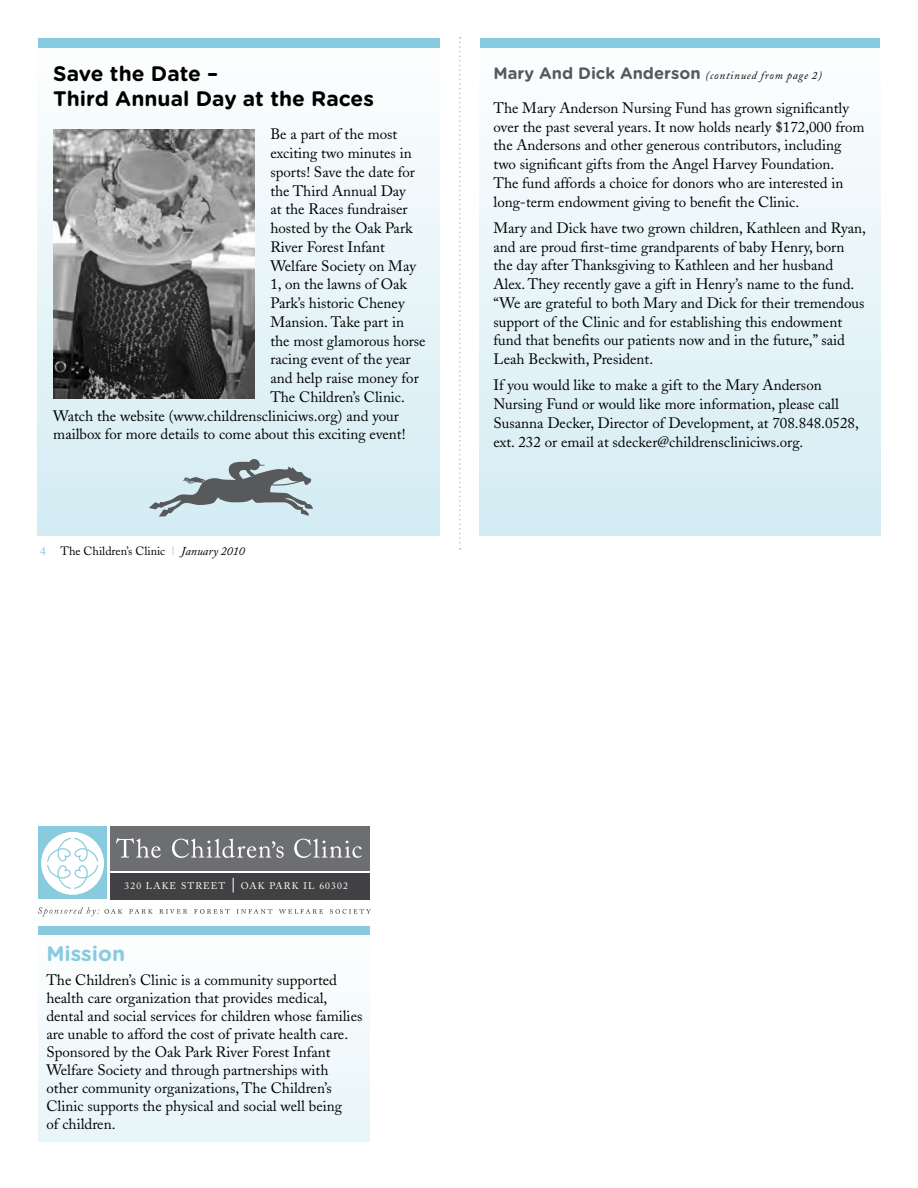
<style>
.page{position:relative;width:918px;height:1188px;background:#fff}
.page>*{position:absolute;margin:0;border:0;box-sizing:border-box;transform-origin:0 0}
.t1{font:700 21px/25.2px "Gotham Rounded";color:#000}
.t2{font:700 21px "Gotham Rounded";color:#88cbdf}
.t3{font:15px/18.8px "Adobe Caslon";color:#000}
.t4{font:12px "Adobe Caslon";color:#000}
.t5{font:italic 11.1px "Adobe Caslon";letter-spacing:.07em;color:#000}
.t6{font:9.6px "Adobe Caslon";letter-spacing:.12em;color:#fff}
.s1{color:#88cbdf}
.s2{font-style:italic}
.s3{font-family:"Gotham Rounded";font-weight:700;font-style:normal;font-size:16.5px;color:#58595b}
</style>
<div class="page">
<div style="left:38px;top:38px;width:401px;height:498px;background:linear-gradient(to bottom,#fdfefe,#d2eaf2)"></div>
<div style="left:480px;top:38px;width:400px;height:498px;background:linear-gradient(to bottom,#fefeff,#d3ecf3)"></div>
<div style="left:38px;top:38px;width:401px;height:9px;background:#88cbdf"></div>
<svg style="left:459px;top:37px;width:2px;height:513px"></svg>
<div style="left:480px;top:38px;width:399px;height:9px;background:#88cbdf"></div>
<div style="left:249px;top:459px;width:11px;height:11px;background:#58595b;border-radius:50%"></div>
<svg style="left:149px;top:461px;width:164px;height:56px;background:#a7b6bb"></svg>
<img style="left:53px;top:129px;width:201px;height:269px">
<div style="left:38px;top:927px;width:332px;height:215px;background:#f2f9fb"></div>
<div style="left:38px;top:927px;width:332px;height:8px;background:#88cbdf"></div>
<div style="left:38px;top:826px;width:69px;height:73px;background:#88cbdf"></div>
<div style="left:110px;top:826px;width:260px;height:45px;background:#6d6e71"></div>
<div style="left:110px;top:873px;width:260px;height:27px;background:#414042"></div>
<div style="left:41px;top:832px;width:63px;height:63px;background:#fff;border-radius:50%"></div>
<svg style="left:47px;top:838px;width:51px;height:51px"></svg>
<svg style="left:116px;top:838px;width:45px;height:20px"></svg>
<svg style="left:172px;top:839px;width:112px;height:19px"></svg>
<svg style="left:294px;top:839px;width:68px;height:19px"></svg>
<svg style="left:233px;top:878px;width:1px;height:15px"></svg>
<svg style="left:38px;top:907px;width:84px;height:9px"></svg>
<svg style="left:129px;top:909px;width:24px;height:5px"></svg>
<svg style="left:159px;top:909px;width:28px;height:5px"></svg>
<svg style="left:194px;top:909px;width:36px;height:5px"></svg>
<svg style="left:237px;top:909px;width:35px;height:5px"></svg>
<svg style="left:279px;top:909px;width:44px;height:5px"></svg>
<svg style="left:330px;top:909px;width:41px;height:5px"></svg>
<h1 class="t1" style="left:53px;top:60px;width:322px">Save the Date –<br>Third Annual Day at the Races</h1>
<p class="t3" style="left:270px;top:125px;width:129px">Be a part of the most</p>
<p class="t3" style="left:270px;top:144px;width:143px">exciting two minutes in</p>
<p class="t3" style="left:270px;top:163px;width:146px">sports! Save the date for</p>
<p class="t3" style="left:270px;top:181px;width:137px">the Third Annual Day</p>
<p class="t3" style="left:270px;top:200px;width:139px">at the Races fundraiser</p>
<p class="t3" style="left:270px;top:219px;width:144px">hosted by the Oak Park</p>
<p class="t3" style="left:270px;top:238px;width:116px">River Forest Infant</p>
<p class="t3" style="left:270px;top:256px;width:147px">Welfare Society on May</p>
<p class="t3" style="left:270px;top:275px;width:138px">1, on the lawns of Oak</p>
<p class="t3" style="left:270px;top:294px;width:136px">Park’s historic Cheney</p>
<p class="t3" style="left:270px;top:313px;width:135px">Mansion. Take part in</p>
<p class="t3" style="left:270px;top:331px;width:157px">the most glamorous horse</p>
<p class="t3" style="left:270px;top:350px;width:142px">racing event of the year</p>
<p class="t3" style="left:270px;top:369px;width:150px">and help raise money for</p>
<p class="t3" style="left:270px;top:388px;width:136px">The Children’s Clinic.</p>
<p class="t3" style="left:53px;top:406px;width:347px">Watch the website (www.childrenscliniciws.org) and your</p>
<p class="t3" style="left:53px;top:425px;width:354px">mailbox for more details to come about this exciting event!</p>
<p class="t4" style="left:40px;top:544px;width:206px"><span class="s1">4</span> The Children’s Clinic <span class="s1">|</span> <span class="s2">January 2010</span></p>
<p class="t5" style="left:493px;top:69px;width:330px"><span class="s3">Mary And Dick Anderson</span> (continued from page 2)</p>
<p class="t3" style="left:493px;top:99px;width:373px">The Mary Anderson Nursing Fund has grown significantly over the past several years. It now holds nearly $172,000 from the Andersons and other generous contributors, including two significant gifts from the Angel Harvey Foundation.<br>The fund affords a choice for donors who are interested in long-term endowment giving to benefit the Clinic.</p>
<p class="t3" style="left:493px;top:219px;width:374px">Mary and Dick have two grown children, Kathleen and Ryan, and are proud first-time grandparents of baby Henry, born the day after Thanksgiving to Kathleen and her husband Alex. They recently gave a gift in Henry’s name to the fund. “We are grateful to both Mary and Dick for their tremendous support of the Clinic and for establishing this endowment fund that benefits our patients now and in the future,” said Leah Beckwith, President.</p>
<p class="t3" style="left:493px;top:376px;width:367px">If you would like to make a gift to the Mary Anderson Nursing Fund or would like more information, please call Susanna Decker, Director of Development, at 708.848.0528, ext. 232 or email at sdecker@childrenscliniciws.org.</p>
<p class="t6" style="left:124px;top:880px;width:102px">320 LAKE STREET</p>
<p class="t6" style="left:241px;top:880px;width:109px">OAK PARK IL 60302</p>
<h1 class="t2" style="left:46px;top:938px;width:80px">Mission</h1>
<p class="t3" style="left:46px;top:971px;width:317px;line-height:18px">The Children’s Clinic is a community supported health care organization that provides medical, dental and social services for children whose families are unable to afford the cost of private health care.<br>Sponsored by the Oak Park River Forest Infant Welfare Society and through partnerships with other community organizations, The Children’s Clinic supports the physical and social well being<br>of children.</p>
</div>
